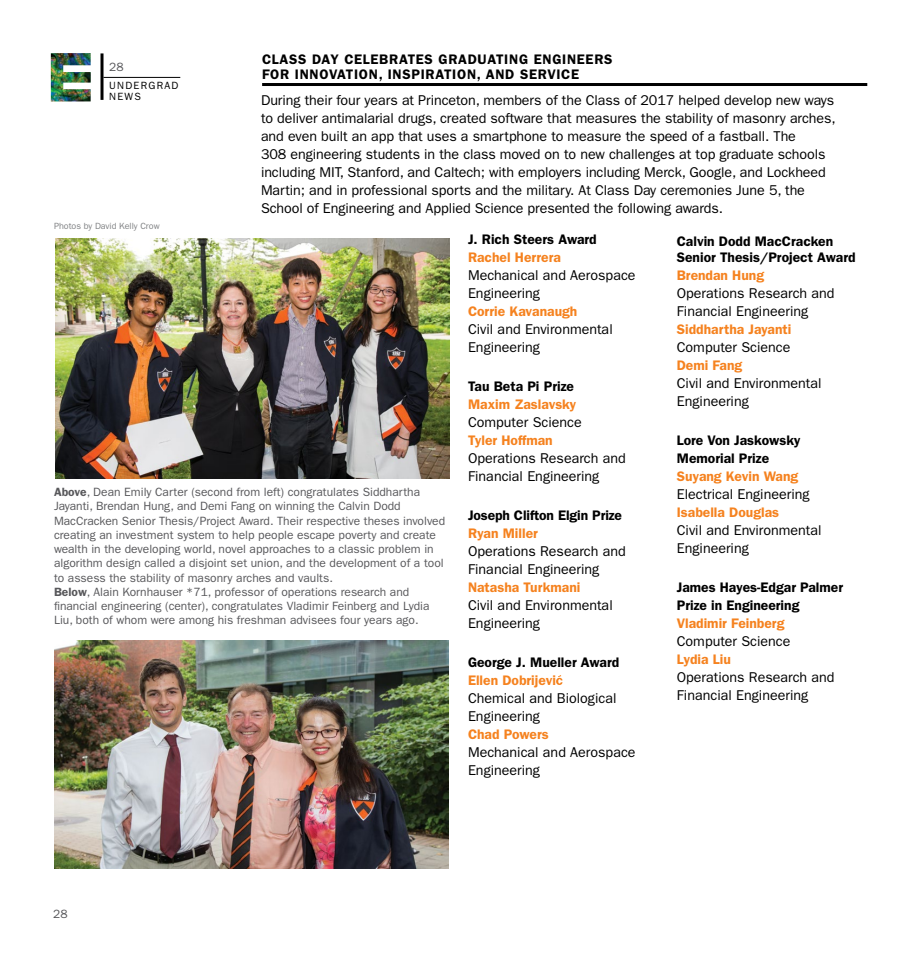
<style>
.page{position:relative;width:918px;height:972px;background:#fff}
.page>*{position:absolute;margin:0;border:0;box-sizing:border-box;transform-origin:0 0}
.t1{font:14.25px/18px "ITC Franklin Gothic Std";color:#000}
.t2{font:600 13.8px "ITC Franklin Gothic Std";color:#f5821f}
.t3{font:600 13.8px/18px "ITC Franklin Gothic Std";color:#000}
.t4{font:600 13.8px/15px "ITC Franklin Gothic Std";letter-spacing:.05em;color:#000}
.captions{font:12px/14.2px "ITC Franklin Gothic Std";color:#58585b}
.t5{font:10.5px/10.5px "ITC Franklin Gothic Std";letter-spacing:.12em;color:#000}
.photo_credit{font:9px "ITC Franklin Gothic Std";color:#808284}
.s1{font-weight:600}
</style>
<div class="page">
<img style="left:56px;top:238px;width:394px;height:241px">
<img style="left:54px;top:641px;width:394px;height:227px">
<hr style="left:101px;top:55px;width:3px;height:43px;background:#000">
<hr style="left:104px;top:77px;width:76px;height:1px;background:#000">
<img style="left:51px;top:53px;width:40px;height:48px">
<svg style="left:556px;top:675px;width:7px;height:10px"></svg>
<hr style="left:262px;top:83px;width:605px;height:3px;background:#000">
<p class="captions" style="left:109px;top:60px;width:16px">28</p>
<p class="t5" style="left:109px;top:81px;width:71px">UNDERGRAD<br>NEWS</p>
<p class="photo_credit" style="left:54px;top:221px;width:107px">Photos by David Kelly Crow</p>
<p class="t4" style="left:262px;top:51px;width:352px">CLASS DAY CELEBRATES GRADUATING ENGINEERS<br>FOR INNOVATION, INSPIRATION, AND SERVICE</p>
<p class="t1" style="left:261px;top:91px;width:576px">During their four years at Princeton, members of the Class of 2017 helped develop new ways to deliver antimalarial drugs, created software that measures the stability of masonry arches, and even built an app that uses a smartphone to measure the speed of a fastball. The<br>308 engineering students in the class moved on to new challenges at top graduate schools including MIT, Stanford, and Caltech; with employers including Merck, Google, and Lockheed Martin; and in professional sports and the military. At Class Day ceremonies June 5, the School of Engineering and Applied Science presented the following awards.</p>
<p class="captions" style="left:54px;top:485px;width:393px"><span class="s1">Above</span>, Dean Emily Carter (second from left) congratulates Siddhartha Jayanti, Brendan Hung, and Demi Fang on winning the Calvin Dodd MacCracken Senior Thesis/Project Award. Their respective theses involved creating an investment system to help people escape poverty and create wealth in the developing world, novel approaches to a classic problem in algorithm design called a disjoint set union, and the development of a tool to assess the stability of masonry arches and vaults.</p>
<p class="captions" style="left:54px;top:585px;width:377px"><span class="s1">Below</span>, Alain Kornhauser *71, professor of operations research and financial engineering (center), congratulates Vladimir Feinberg and Lydia<br>Liu, both of whom were among his freshman advisees four years ago.</p>
<p class="t3" style="left:468px;top:230px;width:130px">J. Rich Steers Award</p>
<p class="t2" style="left:468px;top:249px;width:94px">Rachel Herrera</p>
<p class="t1" style="left:468px;top:266px;width:169px">Mechanical and Aerospace<br>Engineering</p>
<p class="t2" style="left:468px;top:303px;width:111px">Corrie Kavanaugh</p>
<p class="t1" style="left:468px;top:320px;width:146px">Civil and Environmental<br>Engineering</p>
<p class="t3" style="left:468px;top:377px;width:108px">Tau Beta Pi Prize</p>
<p class="t2" style="left:468px;top:396px;width:110px">Maxim Zaslavsky</p>
<p class="t1" style="left:468px;top:413px;width:115px">Computer Science</p>
<p class="t2" style="left:468px;top:432px;width:86px">Tyler Hoffman</p>
<p class="t1" style="left:468px;top:449px;width:159px">Operations Research and<br>Financial Engineering</p>
<p class="t3" style="left:468px;top:506px;width:156px">Joseph Clifton Elgin Prize</p>
<p class="t2" style="left:468px;top:525px;width:71px">Ryan Miller</p>
<p class="t1" style="left:468px;top:542px;width:159px">Operations Research and<br>Financial Engineering</p>
<p class="t2" style="left:468px;top:579px;width:114px">Natasha Turkmani</p>
<p class="t1" style="left:468px;top:596px;width:146px">Civil and Environmental<br>Engineering</p>
<p class="t3" style="left:468px;top:653px;width:153px">George J. Mueller Award</p>
<p class="t2" style="left:468px;top:672px;width:90px">Ellen Dobrijevi</p>
<p class="t1" style="left:468px;top:689px;width:150px">Chemical and Biological<br>Engineering</p>
<p class="t2" style="left:468px;top:726px;width:82px">Chad Powers</p>
<p class="t1" style="left:468px;top:743px;width:169px">Mechanical and Aerospace<br>Engineering</p>
<p class="t3" style="left:677px;top:233px;width:180px;line-height:16.5px">Calvin Dodd MacCracken<br>Senior Thesis/Project Award</p>
<p class="t2" style="left:677px;top:267px;width:89px">Brendan Hung</p>
<p class="t1" style="left:677px;top:285px;width:159px">Operations Research and<br>Financial Engineering</p>
<p class="t2" style="left:677px;top:321px;width:116px">Siddhartha Jayanti</p>
<p class="t1" style="left:677px;top:339px;width:115px">Computer Science</p>
<p class="t2" style="left:677px;top:357px;width:67px">Demi Fang</p>
<p class="t1" style="left:677px;top:375px;width:146px">Civil and Environmental<br>Engineering</p>
<p class="t3" style="left:677px;top:432px;width:125px">Lore Von Jaskowsky<br>Memorial Prize</p>
<p class="t2" style="left:677px;top:468px;width:123px">Suyang Kevin Wang</p>
<p class="t1" style="left:677px;top:486px;width:134px">Electrical Engineering</p>
<p class="t2" style="left:677px;top:504px;width:104px">Isabella Douglas</p>
<p class="t1" style="left:677px;top:522px;width:146px">Civil and Environmental<br>Engineering</p>
<p class="t3" style="left:677px;top:579px;width:168px">James Hayes-Edgar Palmer<br>Prize in Engineering</p>
<p class="t2" style="left:677px;top:615px;width:109px">Vladimir Feinberg</p>
<p class="t1" style="left:677px;top:633px;width:115px">Computer Science</p>
<p class="t2" style="left:677px;top:651px;width:56px">Lydia Liu</p>
<p class="t1" style="left:677px;top:669px;width:159px">Operations Research and<br>Financial Engineering</p>
<p class="captions" style="left:53px;top:906px;width:16px">28</p>
</div>
